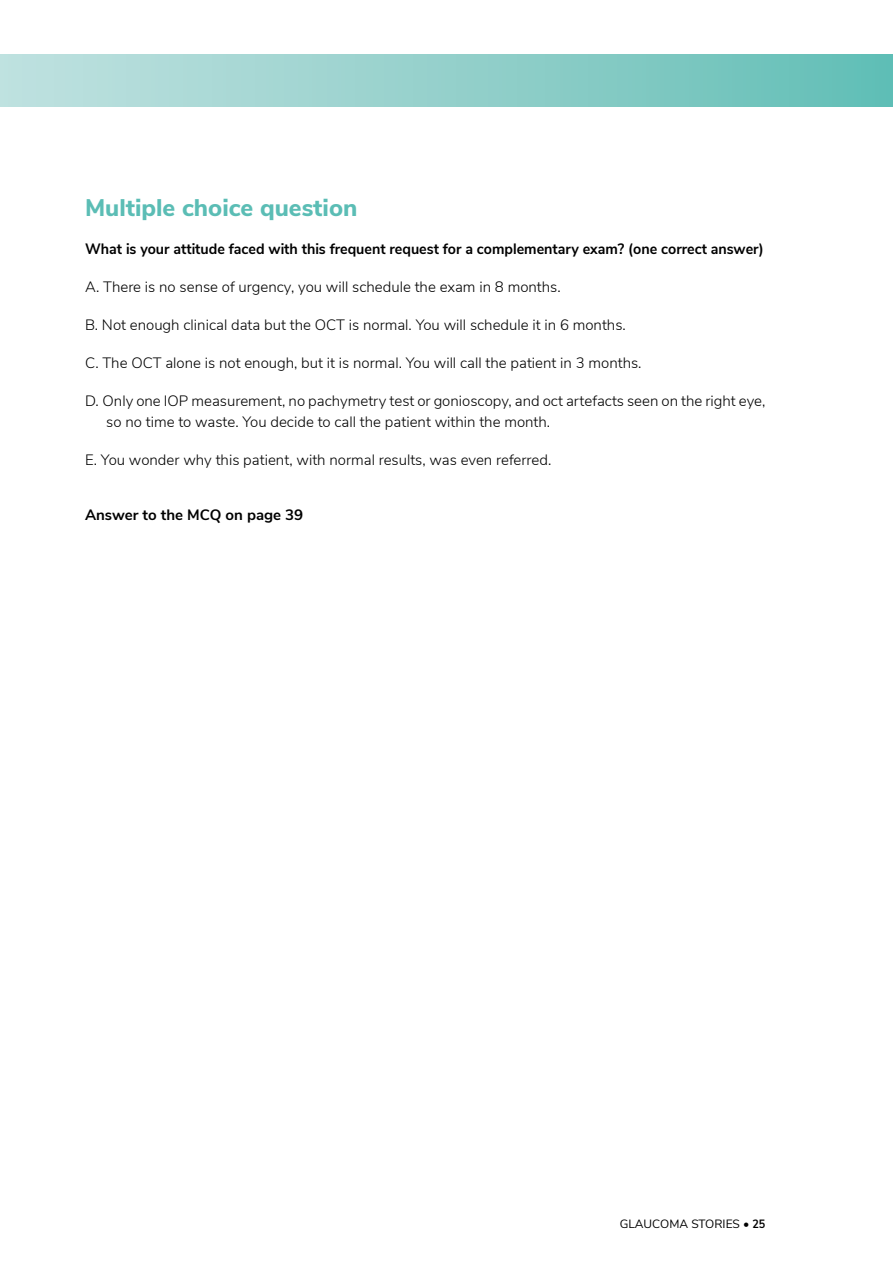
<style>
.page{position:relative;width:893px;height:1263px;background:#fff}
.page>*{position:absolute;margin:0;border:0;box-sizing:border-box;transform-origin:0 0}
.t1{font:800 24px "Nunito Sans";color:#5bbdb5}
.t2{font:300 15px/21px "Nunito Sans";color:#000}
.t3{font:700 15px "Nunito Sans";color:#000;scale:.95 1}
.t4{font:700 15px "Nunito Sans";color:#000}
.t5{font:12px "Nunito Sans";color:#000}
.s1{font-weight:700}
</style>
<div class="page">
<div style="left:0;top:54px;width:893px;height:52px;background:linear-gradient(to right,#c2e2e0,#63beb6)"></div>
<hr style="left:0;top:54px;width:1px;height:52px;background:#bfe2e0">
<h1 class="t1" style="left:85px;top:190px;width:274px">Multiple choice question</h1>
<p class="t3" style="left:85px;top:237px;width:716px">What is your attitude faced with this frequent request for a complementary exam? (one correct answer)</p>
<p class="t2" style="left:85px;top:275px;width:477px">A. There is no sense of urgency, you will schedule the exam in 8 months.</p>
<p class="t2" style="left:85px;top:313px;width:542px">B. Not enough clinical data but the OCT is normal. You will schedule it in 6 months.</p>
<p class="t2" style="left:85px;top:351px;width:558px">C. The OCT alone is not enough, but it is normal. You will call the patient in 3 months.</p>
<p class="t2" style="left:106px;top:389px;width:661px;text-indent:-21px">D. Only one IOP measurement, no pachymetry test or gonioscopy, and oct artefacts seen on the right eye, so no time to waste. You decide to call the patient within the month.</p>
<p class="t2" style="left:85px;top:448px;width:468px">E. You wonder why this patient, with normal results, was even referred.</p>
<p class="t4" style="left:85px;top:503px;width:220px">Answer to the MCQ on page 39</p>
<p class="t5" style="left:620px;top:1215px;width:147px">GLAUCOMA STORIES • <span class="s1">25</span></p>
</div>
